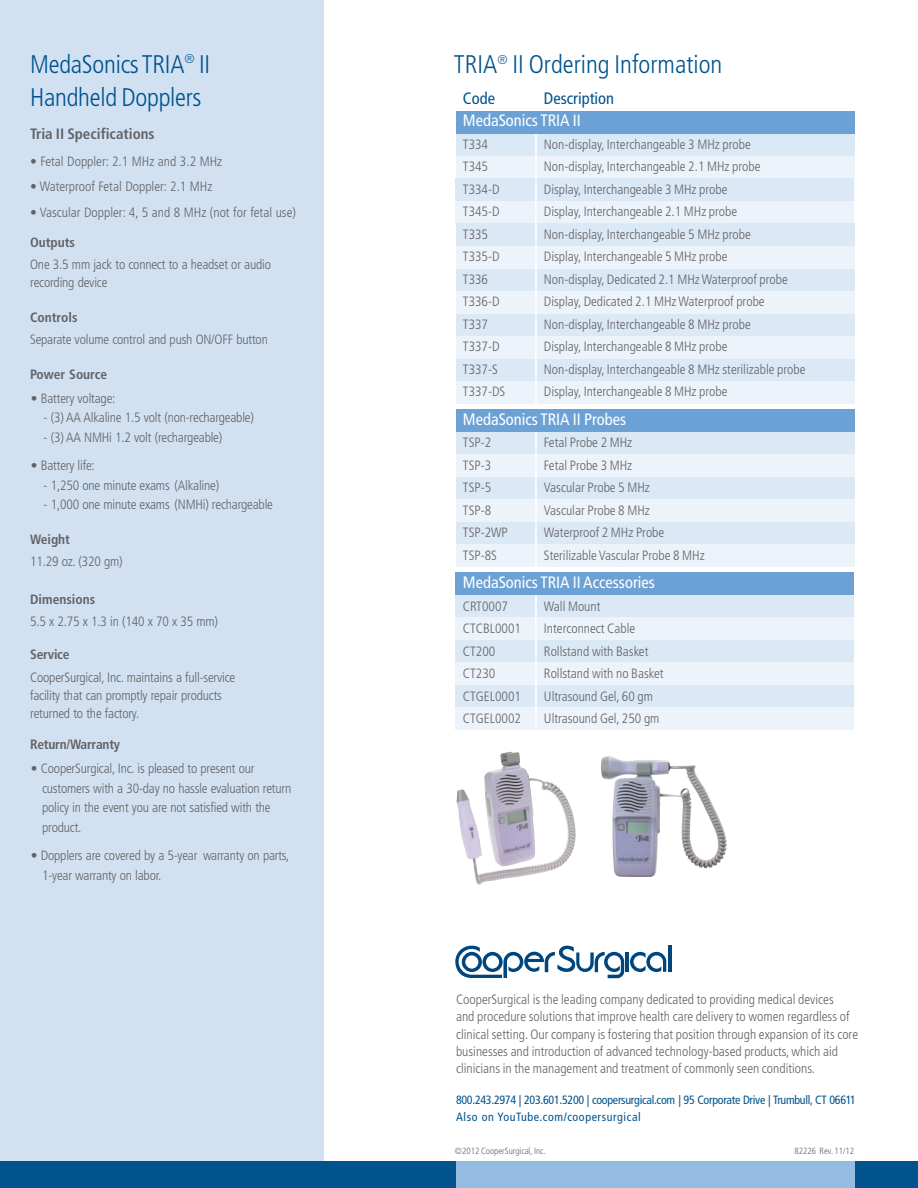
<style>
.page{position:relative;width:918px;height:1188px;background:#fff}
.page>*{position:absolute;margin:0;border:0;box-sizing:border-box;transform-origin:0 0}
.t1{font:300 condensed 25.5px/33px "Frutiger LT Std";letter-spacing:-.01em;color:#00538d}
.t2{font:condensed 16.5px "Frutiger LT Std";color:#fff}
.t3{font:condensed 16.5px "Frutiger LT Std";color:#00538d}
.t4{font:700 condensed 15px "Frutiger LT Std";color:#636366}
.t5{font:300 condensed 13.5px/17.2px "Frutiger LT Std";color:#636366}
.t6{font:700 condensed 13.5px "Frutiger LT Std";color:#636366}
.t7{font:condensed 12px/17.2px "Frutiger LT Std";letter-spacing:-.025em;color:#00538d}
.t8{font:300 condensed 9px "Frutiger LT Std";color:#636366}
</style>
<div class="page">
<div style="left:456px;top:595px;width:398px;height:22px;background:#dbe8f5"></div>
<div style="left:456px;top:617px;width:398px;height:23px;background:#edf3fa"></div>
<div style="left:456px;top:640px;width:398px;height:22px;background:#dbe8f5"></div>
<div style="left:456px;top:662px;width:398px;height:23px;background:#edf3fa"></div>
<div style="left:456px;top:685px;width:398px;height:22px;background:#dbe8f5"></div>
<div style="left:456px;top:707px;width:398px;height:23px;background:#edf3fa"></div>
<div style="left:456px;top:133px;width:398px;height:23px;background:#dbe8f5"></div>
<div style="left:456px;top:156px;width:398px;height:22px;background:#edf3fa"></div>
<div style="left:456px;top:179px;width:398px;height:22px;background:#dbe8f5"></div>
<div style="left:456px;top:201px;width:398px;height:23px;background:#edf3fa"></div>
<div style="left:456px;top:224px;width:399px;height:22px;background:#dbe8f5"></div>
<div style="left:456px;top:246px;width:399px;height:23px;background:#edf3fa"></div>
<div style="left:456px;top:269px;width:399px;height:22px;background:#dbe8f5"></div>
<div style="left:456px;top:291px;width:399px;height:23px;background:#edf3fa"></div>
<div style="left:456px;top:314px;width:398px;height:22px;background:#dbe8f5"></div>
<div style="left:456px;top:336px;width:398px;height:23px;background:#edf3fa"></div>
<div style="left:456px;top:359px;width:398px;height:23px;background:#dbe8f5"></div>
<div style="left:456px;top:382px;width:398px;height:22px;background:#edf3fa"></div>
<div style="left:0;top:0;width:324px;height:1186px;background:#d1e1f2"></div>
<div style="left:0;top:1161px;width:918px;height:27px;background:#00538d"></div>
<div style="left:456px;top:1161px;width:398px;height:27px;background:#94bbe1"></div>
<div style="left:456px;top:432px;width:398px;height:22px;background:#dbe8f5"></div>
<div style="left:456px;top:454px;width:398px;height:23px;background:#edf3fa"></div>
<div style="left:456px;top:477px;width:398px;height:22px;background:#dbe8f5"></div>
<div style="left:456px;top:499px;width:398px;height:23px;background:#edf3fa"></div>
<div style="left:456px;top:522px;width:398px;height:22px;background:#dbe8f5"></div>
<div style="left:456px;top:544px;width:398px;height:23px;background:#edf3fa"></div>
<hr style="left:535px;top:123px;width:2px;height:610px;background:#fff">
<div style="left:456px;top:111px;width:398px;height:22px;background:#6ca1d6"></div>
<div style="left:456px;top:409px;width:398px;height:23px;background:#6ca1d6"></div>
<hr style="left:625px;top:952px;width:4px;height:20px;background:#00467e">
<svg style="left:630px;top:952px;width:36px;height:20px"></svg>
<hr style="left:668px;top:946px;width:3px;height:26px;background:#00467e">
<svg style="left:455px;top:946px;width:169px;height:32px"></svg>
<div style="left:456px;top:572px;width:398px;height:23px;background:#6ca1d6"></div>
<img style="left:484px;top:756px;width:84px;height:112px">
<img style="left:612px;top:778px;width:115px;height:99px">
<h1 class="t1" style="left:30px;top:50px;width:182px">MedaSonics TRIA<sup>®</sup> II<br>Handheld Dopplers</h1>
<p class="t4" style="left:30px;top:128px;width:126px">Tria II Specifications</p>
<p class="t5" style="left:30px;top:154px;width:194px">• Fetal Doppler: 2.1 MHz and 3.2 MHz</p>
<p class="t5" style="left:30px;top:179px;width:184px">• Waterproof Fetal Doppler: 2.1 MHz</p>
<p class="t5" style="left:30px;top:205px;width:267px">• Vascular Doppler: 4, 5 and 8 MHz (not for fetal use)</p>
<p class="t6" style="left:30px;top:237px;width:47px">Outputs</p>
<p class="t5" style="left:30px;top:257px;width:242px;line-height:18px">One 3.5 mm jack to connect to a headset or audio recording device</p>
<p class="t6" style="left:30px;top:312px;width:49px">Controls</p>
<p class="t5" style="left:30px;top:332px;width:239px">Separate volume control and push ON/OFF button</p>
<p class="t6" style="left:30px;top:369px;width:79px">Power Source</p>
<p class="t5" style="left:31px;top:391px;width:86px">• Battery voltage:</p>
<p class="t5" style="left:44px;top:410px;width:212px">- (3) AA Alkaline 1.5 volt (non-rechargeable)</p>
<p class="t5" style="left:44px;top:430px;width:180px">- (3) AA NMHi 1.2 volt (rechargeable)</p>
<p class="t5" style="left:31px;top:458px;width:65px">• Battery life:</p>
<p class="t5" style="left:44px;top:478px;width:177px">- 1,250 one minute exams (Alkaline)</p>
<p class="t5" style="left:44px;top:497px;width:231px">- 1,000 one minute exams (NMHi) rechargeable</p>
<p class="t6" style="left:30px;top:534px;width:41px">Weight</p>
<p class="t5" style="left:30px;top:554px;width:94px">11.29 oz. (320 gm)</p>
<p class="t6" style="left:30px;top:594px;width:67px">Dimensions</p>
<p class="t5" style="left:30px;top:614px;width:190px">5.5 x 2.75 x 1.3 in (140 x 70 x 35 mm)</p>
<p class="t6" style="left:30px;top:649px;width:41px">Service</p>
<p class="t5" style="left:30px;top:669px;width:207px;line-height:18px">CooperSurgical, Inc. maintains a full-service facility that can promptly repair products returned to the factory.</p>
<p class="t6" style="left:30px;top:739px;width:92px">Return/Warranty</p>
<p class="t5" style="left:42px;top:760px;width:251px;line-height:19.5px;text-indent:-11px">• CooperSurgical, Inc. is pleased to present our customers with a 30-day no hassle evaluation return policy in the event you are not satisfied with the product.</p>
<p class="t5" style="left:42px;top:847px;width:249px;line-height:19.5px;text-indent:-11px">• Dopplers are covered by a 5-year warranty on parts,<br>1-year warranty on labor.</p>
<h1 class="t1" style="left:454px;top:50px;width:270px">TRIA<sup>®</sup> II Ordering Information</h1>
<p class="t3" style="left:463px;top:92px;width:34px">Code</p>
<p class="t3" style="left:544px;top:92px;width:72px">Description</p>
<p class="t2" style="left:463px;top:114px;width:119px">MedaSonics TRIA II</p>
<p class="t5" style="left:463px;top:137px;width:27px">T334</p>
<p class="t5" style="left:544px;top:137px;width:208px">Non-display, Interchangeable 3 MHz probe</p>
<p class="t5" style="left:463px;top:159px;width:27px">T345</p>
<p class="t5" style="left:544px;top:159px;width:218px">Non-display, Interchangeable 2.1 MHz probe</p>
<p class="t5" style="left:463px;top:182px;width:38px">T334-D</p>
<p class="t5" style="left:544px;top:182px;width:185px">Display, Interchangeable 3 MHz probe</p>
<p class="t5" style="left:463px;top:204px;width:38px">T345-D</p>
<p class="t5" style="left:544px;top:204px;width:195px">Display, Interchangeable 2.1 MHz probe</p>
<p class="t5" style="left:463px;top:227px;width:27px">T335</p>
<p class="t5" style="left:544px;top:227px;width:208px">Non-display, Interchangeable 5 MHz probe</p>
<p class="t5" style="left:463px;top:249px;width:38px">T335-D</p>
<p class="t5" style="left:544px;top:249px;width:185px">Display, Interchangeable 5 MHz probe</p>
<p class="t5" style="left:463px;top:272px;width:27px">T336</p>
<p class="t5" style="left:544px;top:272px;width:245px">Non-display, Dedicated 2.1 MHz Waterproof probe</p>
<p class="t5" style="left:463px;top:294px;width:38px">T336-D</p>
<p class="t5" style="left:544px;top:294px;width:222px">Display, Dedicated 2.1 MHz Waterproof probe</p>
<p class="t5" style="left:463px;top:317px;width:27px">T337</p>
<p class="t5" style="left:544px;top:317px;width:208px">Non-display, Interchangeable 8 MHz probe</p>
<p class="t5" style="left:463px;top:339px;width:38px">T337-D</p>
<p class="t5" style="left:544px;top:339px;width:185px">Display, Interchangeable 8 MHz probe</p>
<p class="t5" style="left:463px;top:362px;width:36px">T337-S</p>
<p class="t5" style="left:544px;top:362px;width:263px">Non-display, Interchangeable 8 MHz sterilizable probe</p>
<p class="t5" style="left:463px;top:384px;width:44px">T337-DS</p>
<p class="t5" style="left:544px;top:384px;width:185px">Display, Interchangeable 8 MHz probe</p>
<p class="t2" style="left:463px;top:413px;width:165px">MedaSonics TRIA II Probes</p>
<p class="t5" style="left:463px;top:435px;width:30px">TSP-2</p>
<p class="t5" style="left:544px;top:435px;width:90px">Fetal Probe 2 MHz</p>
<p class="t5" style="left:463px;top:458px;width:30px">TSP-3</p>
<p class="t5" style="left:544px;top:458px;width:90px">Fetal Probe 3 MHz</p>
<p class="t5" style="left:463px;top:480px;width:30px">TSP-5</p>
<p class="t5" style="left:544px;top:480px;width:107px">Vascular Probe 5 MHz</p>
<p class="t5" style="left:463px;top:503px;width:30px">TSP-8</p>
<p class="t5" style="left:544px;top:503px;width:107px">Vascular Probe 8 MHz</p>
<p class="t5" style="left:463px;top:525px;width:46px">TSP-2WP</p>
<p class="t5" style="left:544px;top:525px;width:122px">Waterproof 2 MHz Probe</p>
<p class="t5" style="left:463px;top:548px;width:35px">TSP-8S</p>
<p class="t5" style="left:544px;top:548px;width:162px">Sterilizable Vascular Probe 8 MHz</p>
<p class="t2" style="left:463px;top:576px;width:194px">MedaSonics TRIA II Accessories</p>
<p class="t5" style="left:463px;top:599px;width:47px">CRT0007</p>
<p class="t5" style="left:544px;top:599px;width:58px">Wall Mount</p>
<p class="t5" style="left:463px;top:621px;width:60px">CTCBL0001</p>
<p class="t5" style="left:544px;top:621px;width:93px">Interconnect Cable</p>
<p class="t5" style="left:463px;top:644px;width:34px">CT200</p>
<p class="t5" style="left:544px;top:644px;width:106px">Rollstand with Basket</p>
<p class="t5" style="left:463px;top:666px;width:34px">CT230</p>
<p class="t5" style="left:544px;top:666px;width:121px">Rollstand with no Basket</p>
<p class="t5" style="left:463px;top:689px;width:60px">CTGEL0001</p>
<p class="t5" style="left:544px;top:689px;width:111px">Ultrasound Gel, 60 gm</p>
<p class="t5" style="left:463px;top:711px;width:60px">CTGEL0002</p>
<p class="t5" style="left:544px;top:711px;width:117px">Ultrasound Gel, 250 gm</p>
<p class="t5" style="left:456px;top:992px;width:404px">CooperSurgical is the leading company dedicated to providing medical devices<br>and procedure solutions that improve health care delivery to women regardless of clinical setting. Our company is fostering that position through expansion of its core businesses and introduction of advanced technology-based products, which aid clinicians in the management and treatment of commonly seen conditions.</p>
<p class="t7" style="left:456px;top:1092px;width:401px">800.243.2974 | 203.601.5200 | coopersurgical.com | 95 Corporate Drive | Trumbull, CT 06611<br>Also on YouTube.com/coopersurgical</p>
<p class="t8" style="left:455px;top:1148px;width:92px">©2012 CooperSurgical, Inc.</p>
<p class="t8" style="left:795px;top:1148px;width:61px">82226 Rev. 11/12</p>
</div>
